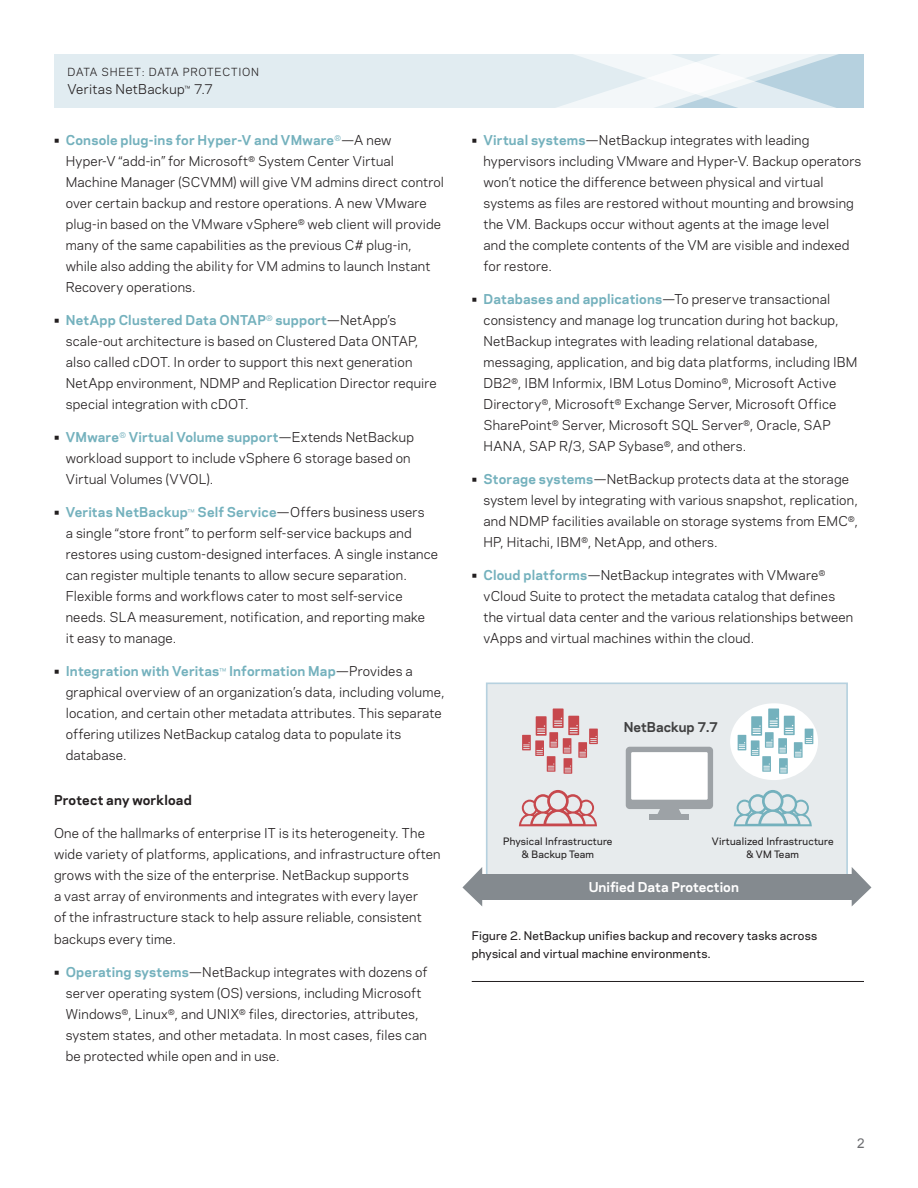
<style>
.page{position:relative;width:918px;height:1188px;background:#fff}
.page>*{position:absolute;margin:0;border:0;box-sizing:border-box;transform-origin:0 0}
.t1{font:13.5px "Arial";color:#6c6d70}
.Main_Text{font:12.75px/21px "Polaris";letter-spacing:.015em;color:#231f20}
.t2{font:700 12.75px "Polaris";color:#fff}
.Subhead_2{font:700 12.75px "Polaris";letter-spacing:.015em;color:#231f20}
.t3{font:700 12.75px "Polaris";color:#404041}
.Introductory_Paragra{font:500 11.25px/18px "Polaris";letter-spacing:.02em;color:#231f20}
.t4{font:10.5px "Polaris";letter-spacing:.075em;color:#231f20}
.t5{font:500 9.6px/12.8px "Polaris";letter-spacing:.02em;color:#231f20;text-align:center}
.s1{font-size:10.5px}
.s2{font-weight:700}
.s3{font-weight:700;color:#74b1bd}
.s4{color:#74b1bd}
</style>
<div class="page">
<div style="left:54px;top:54px;width:810px;height:54px;background:#e1ecf1"></div>
<svg style="left:557px;top:54px;width:307px;height:54px"></svg>
<hr style="left:472px;top:981px;width:392px;height:1px;background:#231f20">
<div style="left:487px;top:683px;width:360px;height:199px;background:#e7ebed"></div>
<div style="left:486px;top:682px;width:362px;height:200px;border:2px solid #b6d1df"></div>
<div style="left:479px;top:874px;width:374px;height:25px;background:#848a8f"></div>
<svg style="left:462px;top:867px;width:20px;height:39px"></svg>
<svg style="left:852px;top:867px;width:19px;height:39px"></svg>
<svg style="left:519px;top:790px;width:78px;height:36px"></svg>
<svg style="left:734px;top:790px;width:78px;height:36px"></svg>
<div style="left:730px;top:703px;width:88px;height:77px;background:#fff;border-radius:50%"></div>
<svg style="left:738px;top:709px;width:75px;height:65px"></svg>
<svg style="left:522px;top:709px;width:76px;height:65px"></svg>
<svg style="left:626px;top:747px;width:87px;height:67px;background:#dee0e1"></svg>
<div style="left:649px;top:814px;width:40px;height:6px;background:#9da2a6"></div>
<p class="t4" style="left:68px;top:64px;width:193px">DATA SHEET: DATA PROTECTION</p>
<p class="Main_Text" style="left:68px;top:78px;width:147px">Veritas NetBackup<span class="s1">™</span> 7.7</p>
<p class="Main_Text" style="left:66px;top:129px;width:380px;text-indent:-12px"><span class="s2">•</span> <span class="s3">Console plug-ins for Hyper-V and VMware</span><sup>®</sup>—A new Hyper-V “add-in” for Microsoft<sup>®</sup> System Center Virtual Machine Manager (SCVMM) will give VM admins direct control over certain backup and restore operations. A new VMware plug-in based on the VMware vSphere<sup>®</sup> web client will provide many of the same capabilities as the previous C# plug-in, while also adding the ability for VM admins to launch Instant Recovery operations.</p>
<p class="Main_Text" style="left:66px;top:309px;width:373px;text-indent:-12px"><span class="s2">•</span> <span class="s3">NetApp Clustered Data ONTAP</span><sup>®</sup> <span class="s3">support</span>—NetApp’s scale-out architecture is based on Clustered Data ONTAP, also called cDOT. In order to support this next generation NetApp environment, NDMP and Replication Director require special integration with cDOT.</p>
<p class="Main_Text" style="left:66px;top:426px;width:350px;text-indent:-12px"><span class="s2">•</span> <span class="s3">VMware</span><sup>®</sup> <span class="s3">Virtual Volume support</span>—Extends NetBackup workload support to include vSphere 6 storage based on<br>Virtual Volumes (VVOL).</p>
<p class="Main_Text" style="left:66px;top:501px;width:374px;text-indent:-12px"><span class="s2">•</span> <span class="s3">Veritas NetBackup</span><span class="s4">™</span> <span class="s3">Self Service</span>—Offers business users<br>a single “store front” to perform self-service backups and restores using custom-designed interfaces. A single instance can register multiple tenants to allow secure separation.<br>Flexible forms and workflows cater to most self-service needs. SLA measurement, notification, and reporting make<br>it easy to manage.</p>
<p class="Main_Text" style="left:66px;top:660px;width:380px;text-indent:-12px"><span class="s2">•</span> <span class="s3">Integration with Veritas</span><span class="s4">™</span> <span class="s3">Information Map</span>—Provides a graphical overview of an organization’s data, including volume, location, and certain other metadata attributes. This separate offering utilizes NetBackup catalog data to populate its database.</p>
<p class="Subhead_2" style="left:54px;top:791px;width:139px">Protect any workload</p>
<p class="Main_Text" style="left:54px;top:822px;width:388px">One of the hallmarks of enterprise IT is its heterogeneity. The wide variety of platforms, applications, and infrastructure often grows with the size of the enterprise. NetBackup supports<br>a vast array of environments and integrates with every layer<br>of the infrastructure stack to help assure reliable, consistent backups every time.</p>
<p class="Main_Text" style="left:66px;top:961px;width:363px;text-indent:-12px"><span class="s2">•</span> <span class="s3">Operating systems</span>—NetBackup integrates with dozens of server operating system (OS) versions, including Microsoft Windows<sup>®</sup>, Linux<sup>®</sup>, and UNIX<sup>®</sup> files, directories, attributes, system states, and other metadata. In most cases, files can be protected while open and in use.</p>
<p class="Main_Text" style="left:484px;top:129px;width:379px;text-indent:-12px"><span class="s2">•</span> <span class="s3">Virtual systems</span>—NetBackup integrates with leading hypervisors including VMware and Hyper-V. Backup operators won’t notice the difference between physical and virtual systems as files are restored without mounting and browsing the VM. Backups occur without agents at the image level<br>and the complete contents of the VM are visible and indexed for restore.</p>
<p class="Main_Text" style="left:484px;top:288px;width:376px;text-indent:-12px"><span class="s2">•</span> <span class="s3">Databases and applications</span>—To preserve transactional consistency and manage log truncation during hot backup, NetBackup integrates with leading relational database, messaging, application, and big data platforms, including IBM DB2<sup>®</sup>, IBM Informix, IBM Lotus Domino<sup>®</sup>, Microsoft Active Directory<sup>®</sup>, Microsoft<sup>®</sup> Exchange Server, Microsoft Office SharePoint<sup>®</sup> Server, Microsoft SQL Server<sup>®</sup>, Oracle, SAP HANA, SAP R/3, SAP Sybase<sup>®</sup>, and others.</p>
<p class="Main_Text" style="left:484px;top:468px;width:376px;text-indent:-12px"><span class="s2">•</span> <span class="s3">Storage systems</span>—NetBackup protects data at the storage system level by integrating with various snapshot, replication, and NDMP facilities available on storage systems from EMC<sup>®</sup>, HP, Hitachi, IBM<sup>®</sup>, NetApp, and others.</p>
<p class="Main_Text" style="left:484px;top:564px;width:371px;text-indent:-12px"><span class="s2">•</span> <span class="s3">Cloud platforms</span>—NetBackup integrates with VMware<sup>® </sup>vCloud Suite to protect the metadata catalog that defines the virtual data center and the various relationships between vApps and virtual machines within the cloud.</p>
<p class="t3" style="left:624px;top:718px;width:96px">NetBackup 7.7</p>
<p class="t5" style="left:503px;top:834px;width:111px">Physical Infrastructure &amp; Backup Team</p>
<p class="t5" style="left:712px;top:834px;width:123px">Virtualized Infrastructure &amp; VM Team</p>
<p class="t2" style="left:589px;top:877px;width:152px">Unified Data Protection</p>
<p class="Introductory_Paragra" style="left:472px;top:926px;width:347px">Figure 2. NetBackup unifies backup and recovery tasks across physical and virtual machine environments.</p>
<p class="t1" style="left:857px;top:1134px;width:9px">2</p>
</div>
